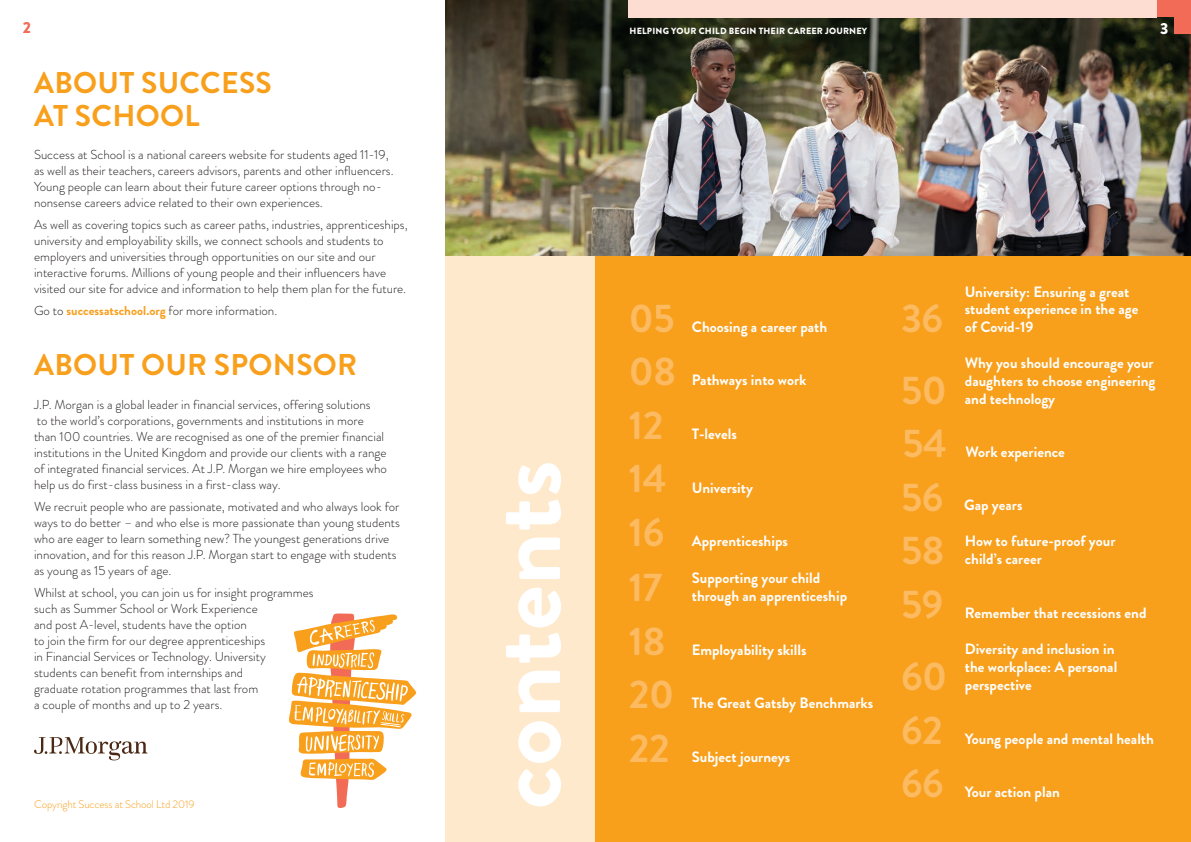
<style>
.page{position:relative;width:1191px;height:842px;background:#fff}
.page>*{position:absolute;margin:0;border:0;box-sizing:border-box;transform-origin:0 0}
.t1{font:700 101.9px "Brandon Grotesque";color:#fff}
.t2{font:700 40px "Brandon Grotesque";letter-spacing:-.01em;color:#fcba61}
.t3{font:700 30px/33px "Brandon Grotesque";letter-spacing:.01em;color:#f89f1c}
.t4{font:900 16px "Brandon Grotesque";color:#f26b57}
.t5{font:900 16px "Brandon Grotesque";color:#fff}
.t6{font:700 15px/18px "Brandon Grotesque";color:#fff}
.t7{font:300 13px/16px "Brandon Grotesque";color:#231f20}
.t8{font:300 11px "Brandon Grotesque";letter-spacing:-.01em;color:#f89f1c}
.t9{font:900 9px "Brandon Grotesque";letter-spacing:.02em;color:#fff}
.s1{font-weight:700;color:#f89f1c}
</style>
<div class="page">
<div style="left:445px;top:255px;width:150px;height:587px;background:#fee9cc"></div>
<div style="left:595px;top:255px;width:596px;height:587px;background:#f89f1c"></div>
<img style="left:445px;top:0;width:746px;height:255px">
<svg style="left:289px;top:613px;width:127px;height:195px"></svg>
<div style="left:628px;top:0;width:529px;height:17px;background:#fdddd1"></div>
<svg style="left:1157px;top:0;width:34px;height:34px"></svg>
<svg style="left:34px;top:737px;width:113px;height:23px"></svg>
<p class="t4" style="left:23px;top:16px;width:10px">2</p>
<p class="t9" style="left:629px;top:25px;width:239px">HELPING YOUR CHILD BEGIN THEIR CAREER JOURNEY</p>
<p class="t5" style="left:1160px;top:17px;width:10px">3</p>
<h3 class="t3" style="left:34px;top:66px;width:239px">ABOUT SUCCESS<br>AT SCHOOL</h3>
<p class="t7" style="left:34px;top:147px;width:361px">Success at School is a national careers website for students aged 11-19, as well as their teachers, careers advisors, parents and other influencers.<br>Young people can learn about their future career options through no&shy;nonsense careers advice related to their own experiences.</p>
<p class="t7" style="left:34px;top:217px;width:375px">As well as covering topics such as career paths, industries, apprenticeships, university and employability skills, we connect schools and students to employers and universities through opportunities on our site and our interactive forums. Millions of young people and their influencers have visited our site for advice and information to help them plan for the future.</p>
<p class="t7" style="left:34px;top:302px;width:245px">Go to <span class="s1">successatschool.org</span> for more information.</p>
<p class="t6" style="left:964px;top:283px;width:175px;line-height:17.5px">University: Ensuring a great student experience in the age of Covid-19</p>
<h2 class="t2" style="left:901px;top:290px;width:44px">36</h2>
<h2 class="t2" style="left:629px;top:290px;width:47px">05</h2>
<p class="t6" style="left:692px;top:318px;width:137px">Choosing a career path</p>
<h3 class="t3" style="left:34px;top:349px;width:324px">ABOUT OUR SPONSOR</h3>
<p class="t7" style="left:34px;top:397px;width:354px">J.P. Morgan is a global leader in financial services, offering solutions<br>to the world’s corporations, governments and institutions in more<br>than 100 countries. We are recognised as one of the premier financial institutions in the United Kingdom and provide our clients with a range of integrated financial services. At J.P. Morgan we hire employees who help us do first-class business in a first-class way.</p>
<p class="t7" style="left:34px;top:498px;width:367px">We recruit people who are passionate, motivated and who always look for ways to do better – and who else is more passionate than young students who are eager to learn something new? The youngest generations drive innovation, and for this reason J.P. Morgan start to engage with students as young as 15 years of age.</p>
<p class="t7" style="left:34px;top:584px;width:281px">Whilst at school, you can join us for insight programmes such as Summer School or Work Experience<br>and post A-level, students have the option<br>to join the firm for our degree apprenticeships<br>in Financial Services or Technology. University<br>students can benefit from internships and<br>graduate rotation programmes that last from<br>a couple of months and up to 2 years.</p>
<p class="t8" style="left:34px;top:796px;width:162px">Copyright Success at School Ltd 2019</p>
<h1 class="t1" style="left:454px;top:809px;width:350px;rotate:-90deg">contents</h1>
<h2 class="t2" style="left:629px;top:344px;width:49px">08</h2>
<h2 class="t2" style="left:629px;top:397px;width:36px">12</h2>
<h2 class="t2" style="left:629px;top:451px;width:39px">14</h2>
<h2 class="t2" style="left:629px;top:504px;width:37px">16</h2>
<p class="t6" style="left:692px;top:371px;width:116px">Pathways into work</p>
<p class="t6" style="left:692px;top:425px;width:47px">T-levels</p>
<p class="t6" style="left:692px;top:479px;width:63px">University</p>
<p class="t6" style="left:692px;top:532px;width:98px">Apprenticeships</p>
<h2 class="t2" style="left:629px;top:559px;width:35px">17</h2>
<p class="t6" style="left:692px;top:569px;width:157px">Supporting your child through an apprenticeship</p>
<h2 class="t2" style="left:629px;top:613px;width:38px">18</h2>
<h2 class="t2" style="left:629px;top:666px;width:47px">20</h2>
<h2 class="t2" style="left:629px;top:720px;width:43px">22</h2>
<p class="t6" style="left:692px;top:641px;width:116px">Employability skills</p>
<p class="t6" style="left:692px;top:694px;width:183px">The Great Gatsby Benchmarks</p>
<p class="t6" style="left:692px;top:748px;width:100px">Subject journeys</p>
<h2 class="t2" style="left:901px;top:362px;width:47px">50</h2>
<h2 class="t2" style="left:902px;top:415px;width:46px">54</h2>
<h2 class="t2" style="left:901px;top:469px;width:44px">56</h2>
<p class="t6" style="left:964px;top:354px;width:192px">Why you should encourage your daughters to choose engineering and technology</p>
<p class="t6" style="left:965px;top:443px;width:101px">Work experience</p>
<p class="t6" style="left:964px;top:496px;width:60px">Gap years</p>
<h2 class="t2" style="left:901px;top:522px;width:45px">58</h2>
<p class="t6" style="left:964px;top:532px;width:152px">How to future-proof your child’s career</p>
<h2 class="t2" style="left:901px;top:576px;width:44px">59</h2>
<h2 class="t2" style="left:901px;top:648px;width:48px">60</h2>
<h2 class="t2" style="left:901px;top:702px;width:43px">62</h2>
<h2 class="t2" style="left:901px;top:756px;width:44px">66</h2>
<p class="t6" style="left:964px;top:604px;width:183px">Remember that recessions end</p>
<p class="t6" style="left:964px;top:640px;width:154px">Diversity and inclusion in the workplace: A personal perspective</p>
<p class="t6" style="left:964px;top:730px;width:191px">Young people and mental health</p>
<p class="t6" style="left:964px;top:783px;width:97px">Your action plan</p>
</div>
